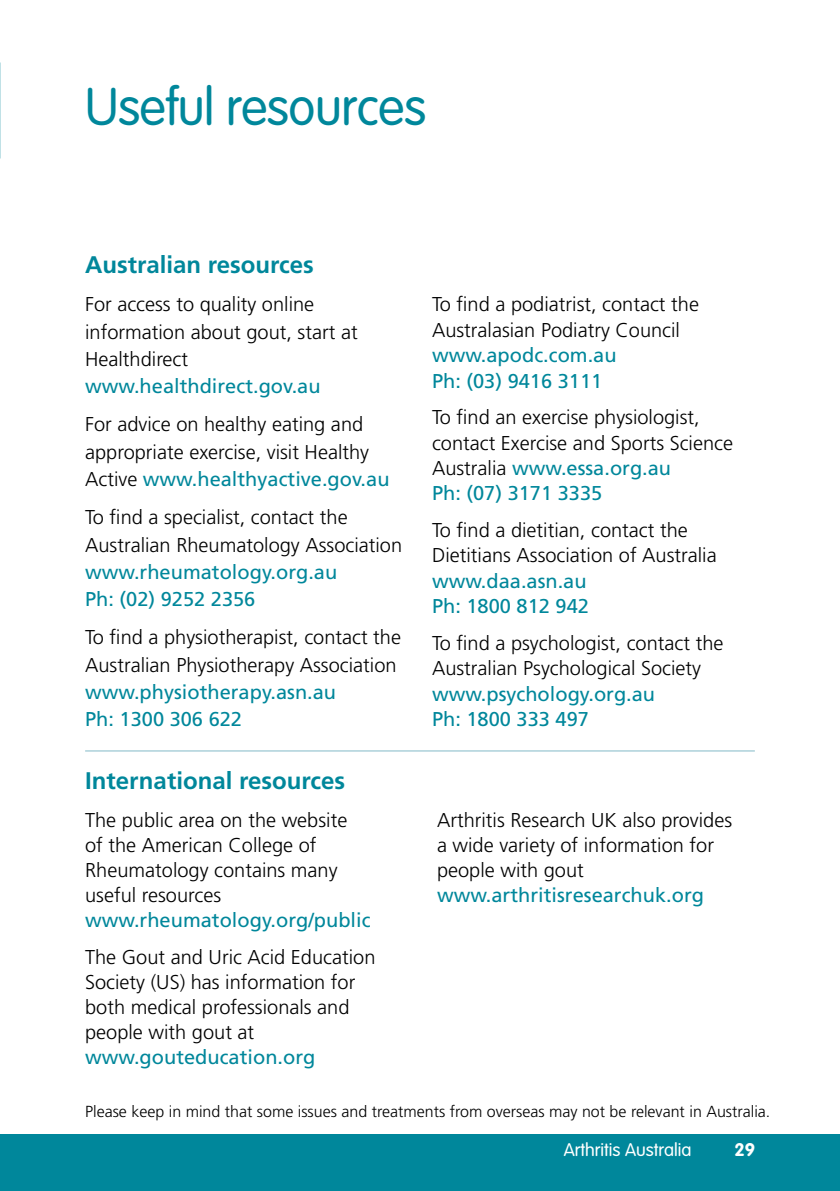
<style>
.page{position:relative;width:840px;height:1191px;background:#fff}
.page>*{position:absolute;margin:0;border:0;box-sizing:border-box;transform-origin:0 0}
.t1{font:300 52px "VAG Rounded";letter-spacing:-.01em;color:#00879b;scale:.96 1}
.t2{font:700 24px "Frutiger";color:#00879b}
.t3{font:300 20px/25px "Frutiger";color:#000}
.t4{font:20px/25.4px "Frutiger";color:#00879b}
.t5{font:300 18px "VAG Rounded";color:#fff}
.t6{font:700 18px "VAG Rounded";color:#fff}
.t7{font:300 16px "Frutiger";color:#000}
.s1{font-weight:400;color:#00879b}
</style>
<div class="page">
<div style="left:0;top:1134px;width:839px;height:57px;background:#00879b"></div>
<hr style="left:85px;top:750px;width:669px;height:1px;background:#82b9c7">
<h1 class="t1" style="left:85px;top:77px;width:356px">Useful resources</h1>
<p class="t2" style="left:85px;top:251px;width:230px">Australian resources</p>
<p class="t3" style="left:85px;top:291px;width:274px;line-height:27.2px">For access to quality online information about gout, start at<br>Healthdirect</p>
<p class="t4" style="left:85px;top:373px;width:237px">www.healthdirect.gov.au</p>
<p class="t3" style="left:85px;top:411px;width:306px;line-height:27.2px">For advice on healthy eating and appropriate exercise, visit Healthy<br>Active <span class="s1">www.healthyactive.gov.au</span></p>
<p class="t3" style="left:85px;top:504px;width:318px;line-height:27.2px">To find a specialist, contact the<br>Australian Rheumatology Association</p>
<p class="t4" style="left:85px;top:558px;width:253px;line-height:27.2px">www.rheumatology.org.au<br>Ph: (02) 9252 2356</p>
<p class="t3" style="left:85px;top:624px;width:317px;line-height:27.2px">To find a physiotherapist, contact the<br>Australian Physiotherapy Association</p>
<p class="t4" style="left:85px;top:678px;width:252px;line-height:27.2px">www.physiotherapy.asn.au<br>Ph: 1300 306 622</p>
<p class="t2" style="left:85px;top:767px;width:261px">International resources</p>
<p class="t3" style="left:85px;top:808px;width:263px">The public area on the website of the American College of<br>Rheumatology contains many useful resources</p>
<p class="t4" style="left:85px;top:908px;width:287px">www.rheumatology.org/public</p>
<p class="t3" style="left:85px;top:944px;width:292px">The Gout and Uric Acid Education<br>Society (US) has information for both medical professionals and people with gout at</p>
<p class="t4" style="left:85px;top:1044px;width:231px">www.gouteducation.org</p>
<p class="t3" style="left:432px;top:292px;width:268px">To find a podiatrist, contact the<br>Australasian Podiatry Council</p>
<p class="t4" style="left:432px;top:342px;width:186px">www.apodc.com.au<br>Ph: (03) 9416 3111</p>
<p class="t3" style="left:432px;top:405px;width:302px">To find an exercise physiologist, contact Exercise and Sports Science<br>Australia <span class="s1">www.essa.org.au<br>Ph: (07) 3171 3335</span></p>
<p class="t3" style="left:432px;top:518px;width:286px">To find a dietitian, contact the<br>Dietitians Association of Australia</p>
<p class="t4" style="left:432px;top:568px;width:158px">www.daa.asn.au<br>Ph: 1800 812 942</p>
<p class="t3" style="left:432px;top:630px;width:293px">To find a psychologist, contact the<br>Australian Psychological Society</p>
<p class="t4" style="left:432px;top:681px;width:224px">www.psychology.org.au<br>Ph: 1800 333 497</p>
<p class="t3" style="left:437px;top:808px;width:296px">Arthritis Research UK also provides a wide variety of information for people with gout</p>
<p class="t4" style="left:437px;top:883px;width:268px">www.arthritisresearchuk.org</p>
<p class="t7" style="left:85px;top:1102px;width:686px">Please keep in mind that some issues and treatments from overseas may not be relevant in Australia.</p>
<p class="t5" style="left:563px;top:1139px;width:129px">Arthritis Australia</p>
<p class="t6" style="left:734px;top:1139px;width:22px">29</p>
</div>
